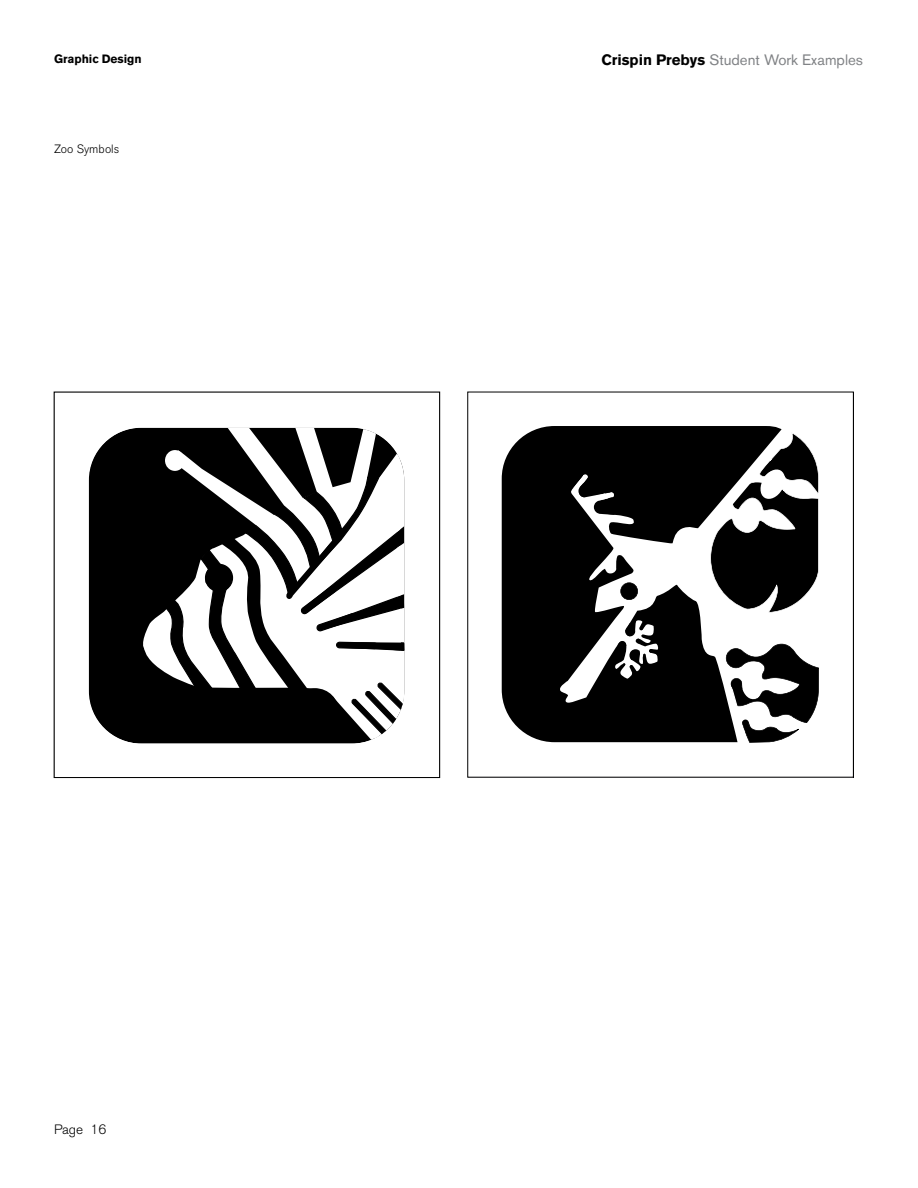
<style>
.page{position:relative;width:918px;height:1188px;background:#fff}
.page>*{position:absolute;margin:0;border:0;box-sizing:border-box;transform-origin:0 0}
.t1{font:15px "Akzidenz Grotesk BE";color:#808285}
.t2{font:300 13.5px "Akzidenz Grotesk BE";color:#000}
.t3{font:700 12px "Akzidenz Grotesk BE";color:#000}
.t4{font:300 12px "Akzidenz Grotesk BE";color:#000}
.s1{font-weight:700;color:#000}
</style>
<div class="page">
<svg style="left:782px;top:433px;width:37px;height:177px"></svg>
<svg style="left:502px;top:426px;width:280px;height:316px;fill:#000"></svg>
<svg style="left:718px;top:640px;width:101px;height:103px"></svg>
<svg style="left:617px;top:623px;width:36px;height:45px"></svg>
<svg style="left:573px;top:474px;width:42px;height:41px"></svg>
<svg style="left:89px;top:428px;width:275px;height:316px;background:#141414"></svg>
<svg style="left:140px;top:428px;width:247px;height:314px;background:#262626"></svg>
<div style="left:376px;top:681px;width:28px;height:63px;background:#fff"></div>
<svg style="left:165px;top:441px;width:239px;height:297px"></svg>
<div style="left:54px;top:392px;width:386px;height:386px;border:1px solid #000"></div>
<p class="t3" style="left:54px;top:52px;width:89px">Graphic Design</p>
<p class="t4" style="left:54px;top:142px;width:67px">Zoo Symbols</p>
<p class="t2" style="left:54px;top:1121px;width:54px">Page 16</p>
<p class="t1" style="left:602px;top:51px;width:263px"><span class="s1">Crispin Prebys</span> Student Work Examples</p>
</div>
